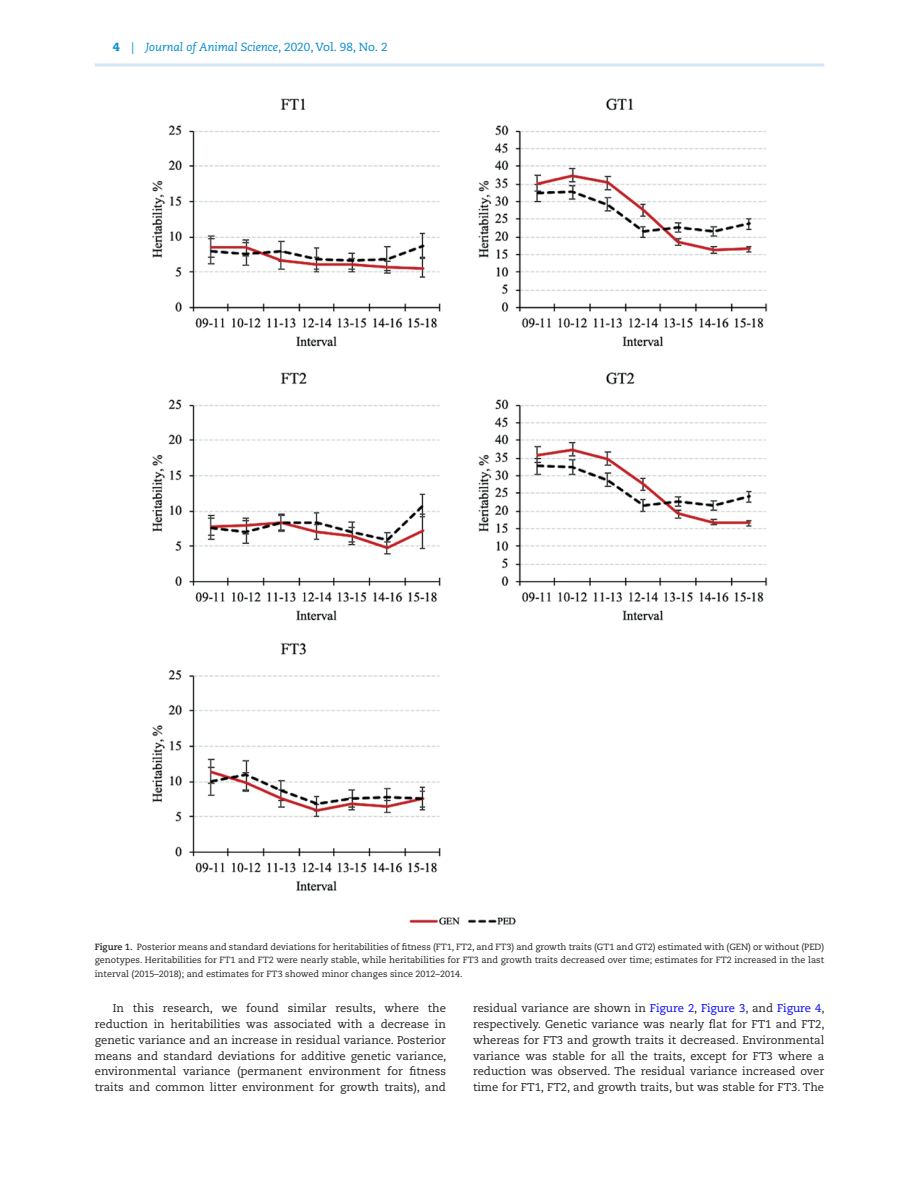
<style>
.page{position:relative;width:919px;height:1187px;background:#fff}
.page>*{position:absolute;margin:0;border:0;box-sizing:border-box;transform-origin:0 0}
.t1{font:italic 11.7px "Caecilia LT Std";color:#0089cf}
.t2{font:11.25px/15.8px "Caecilia LT Std";color:#231f20;text-align:justify}
.t3{font:9px/13.5px "Caecilia LT Std";color:#231f20;text-align:justify}
.s1{font-weight:800;font-style:normal}
.s2{font-style:normal}
.s3{font-weight:700}
.s4{color:#00f}
</style>
<div class="page">
<hr style="left:95px;top:63px;width:729px;height:3px;background:#d4e6f6">
<img style="left:152px;top:98px;width:616px;height:827px">
<p class="t1" style="left:113px;top:41px;width:276px"><span class="s1">4</span> <span class="s2">|</span> Journal of Animal Science<span class="s2">, 2020, Vol. 98, No. 2</span></p>
<p class="t3" style="left:95px;top:939px;width:731px"><span class="s3">Figure 1.</span> Posterior means and standard deviations for heritabilities of fitness (FT1, FT2, and FT3) and growth traits (GT1 and GT2) estimated with (GEN) or without (PED) genotypes. Heritabilities for FT1 and FT2 were nearly stable, while heritabilities for FT3 and growth traits decreased over time; estimates for FT2 increased in the last interval (2015–2018); and estimates for FT3 showed minor changes since 2012–2014.</p>
<p class="t2" style="left:95px;top:1000px;width:353px;text-indent:18px">In this research, we found similar results, where the reduction in heritabilities was associated with a decrease in genetic variance and an increase in residual variance. Posterior means and standard deviations for additive genetic variance, environmental variance (permanent environment for fitness traits and common litter environment for growth traits), and</p>
<p class="t2" style="left:473px;top:1000px;width:353px">residual variance are shown in <span class="s4">Figure 2</span>, <span class="s4">Figure 3</span>, and <span class="s4">Figure 4</span>, respectively. Genetic variance was nearly flat for FT1 and FT2, whereas for FT3 and growth traits it decreased. Environmental variance was stable for all the traits, except for FT3 where a reduction was observed. The residual variance increased over time for FT1, FT2, and growth traits, but was stable for FT3. The</p>
</div>
